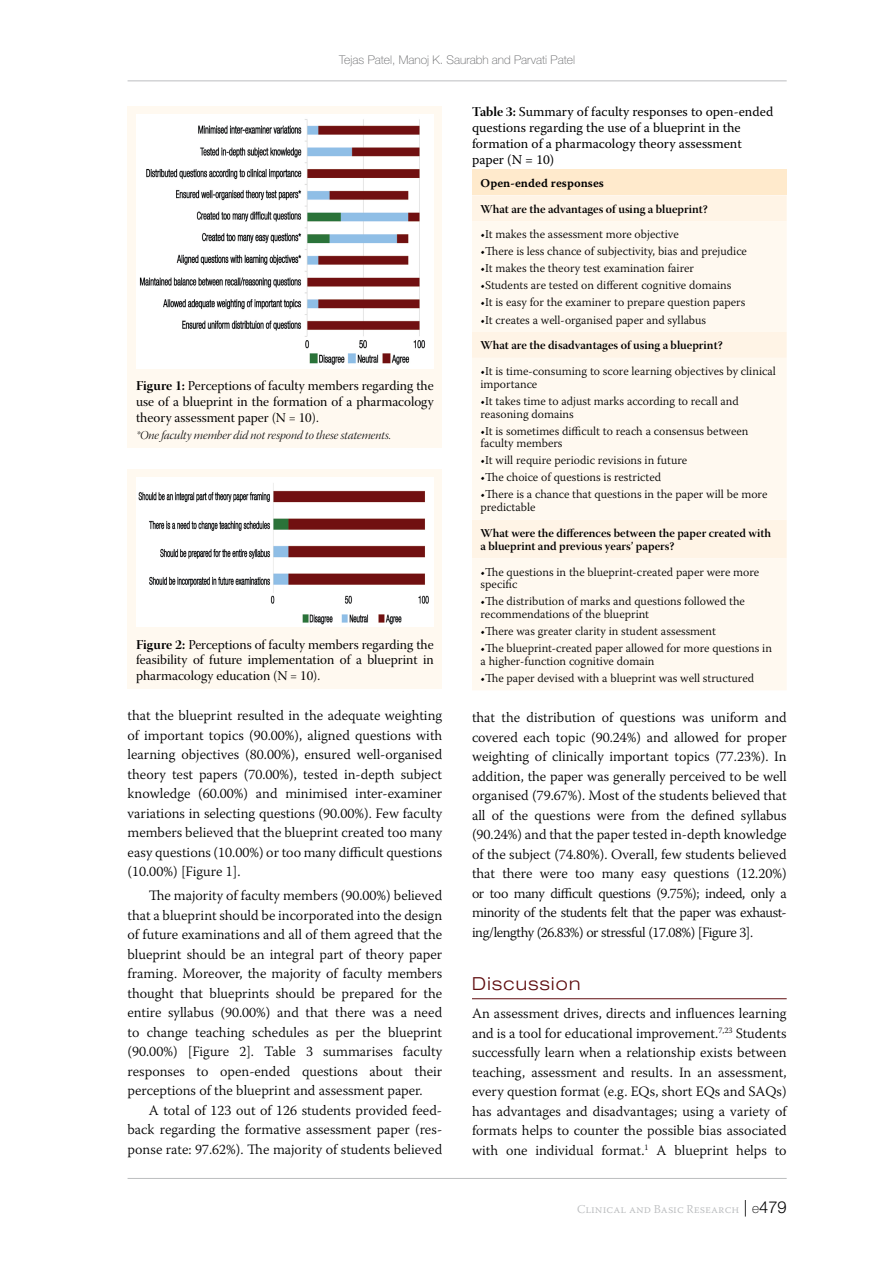
<style>
.page{position:relative;width:893px;height:1263px;background:#fff}
.page>*{position:absolute;margin:0;border:0;box-sizing:border-box;transform-origin:0 0}
.t1{font:300 expanded 18px "Helvetica Neue LT Pro";letter-spacing:.075em;color:#600e10}
.t2{font:300 14.25px/19.5px "Warnock Pro";color:#000;text-align:justify}
.t3{font:13.5px/15.8px "Warnock Pro Subh";color:#000;text-align:justify}
.t4{font:13.5px/15.8px "Warnock Pro";color:#000}
.t5{font:300 12px/12.8px "Warnock Pro";color:#000}
.t6{font:12px/12.8px "Warnock Pro Semibold Subh";color:#000}
.t7{font:12px "Warnock Pro Light It Disp";color:#000}
.t8{font:100 12px "Helvetica Neue LT Pro";color:#636466}
.t9{font:300 12px "Warnock Pro";color:#bcbec0}
.t10{font:12px "Warnock Pro Semibold Capt";color:#000}
.s1{font-family:"Warnock Pro Bold Disp"}
.s2{font-family:"Helvetica Neue LT Pro";font-size:16.5px;color:#000}
.s3{font-family:"Helvetica Neue LT Pro";font-weight:100;font-size:13.5px;color:#000}
</style>
<div class="page">
<hr style="left:128px;top:81px;width:659px;height:1px;background:#bcbec0">
<hr style="left:128px;top:1178px;width:659px;height:1px;background:#bcbec0">
<hr style="left:472px;top:998px;width:315px;height:1px;background:#600e10">
<div style="left:128px;top:106px;width:314px;height:341px;background:#fff9f0"></div>
<img style="left:136px;top:115px;width:298px;height:254px">
<div style="left:128px;top:469px;width:314px;height:219px;background:#fff9f0"></div>
<img style="left:136px;top:478px;width:298px;height:149px">
<div style="left:472px;top:169px;width:315px;height:26px;background:#ffeacc"></div>
<div style="left:472px;top:195px;width:315px;height:26px;background:#fff4e6"></div>
<svg style="left:472px;top:221px;width:315px;height:469px;fill:#fff9f0"></svg>
<p class="t8" style="left:339px;top:53px;width:237px">Tejas Patel, Manoj K. Saurabh and Parvati Patel</p>
<p class="t3" style="left:136px;top:380px;width:299px"><span class="s1">Figure 1:</span> Perceptions of faculty members regarding the use of a blueprint in the formation of a pharmacology theory assessment paper (N = 10).</p>
<p class="t7" style="left:136px;top:428px;width:257px">*One faculty member did not respond to these statements.</p>
<p class="t3" style="left:136px;top:638px;width:299px"><span class="s1">Figure 2:</span> Perceptions of faculty members regarding the feasibility of future implementation of a blueprint in pharmacology education (N = 10).</p>
<p class="t2" style="left:128px;top:706px;width:316px">that the blueprint resulted in the adequate weighting of important topics (90.00%), aligned questions with learning objectives (80.00%), ensured well-organised theory test papers (70.00%), tested in-depth subject knowledge (60.00%) and minimised inter-examiner variations in selecting questions (90.00%). Few faculty members believed that the blueprint created too many easy questions (10.00%) or too many difficult questions (10.00%) [Figure 1].</p>
<p class="t2" style="left:128px;top:885px;width:316px;text-indent:21px">The majority of faculty members (90.00%) believed that a blueprint should be incorporated into the design of future examinations and all of them agreed that the blueprint should be an integral part of theory paper framing. Moreover, the majority of faculty members thought that blueprints should be prepared for the entire syllabus (90.00%) and that there was a need to change teaching schedules as per the blueprint (90.00%) [Figure 2]. Table 3 summarises faculty responses to open-ended questions about their perceptions of the blueprint and assessment paper.</p>
<p class="t2" style="left:128px;top:1100px;width:316px;text-indent:21px">A total of 123 out of 126 students provided feed&shy;back regarding the formative assessment paper (res&shy;ponse rate: 97.62%). The majority of students believed</p>
<p class="t4" style="left:472px;top:104px;width:303px"><span class="s1">Table 3:</span> Summary of faculty responses to open-ended questions regarding the use of a blueprint in the formation of a pharmacology theory assessment paper (N = 10)</p>
<p class="t10" style="left:480px;top:176px;width:125px">Open-ended responses</p>
<p class="t6" style="left:480px;top:202px;width:229px">What are the advantages of using a blueprint?</p>
<p class="t5" style="left:480px;top:228px;width:200px">•It makes the assessment more objective</p>
<p class="t5" style="left:480px;top:245px;width:268px">•There is less chance of subjectivity, bias and prejudice</p>
<p class="t5" style="left:480px;top:262px;width:215px">•It makes the theory test examination fairer</p>
<p class="t5" style="left:480px;top:279px;width:252px">•Students are tested on different cognitive domains</p>
<p class="t5" style="left:480px;top:296px;width:266px">•It is easy for the examiner to prepare question papers</p>
<p class="t5" style="left:480px;top:313px;width:227px">•It creates a well-organised paper and syllabus</p>
<p class="t6" style="left:480px;top:339px;width:244px">What are the disadvantages of using a blueprint?</p>
<p class="t5" style="left:480px;top:365px;width:297px">•It is time-consuming to score learning objectives by clinical importance</p>
<p class="t5" style="left:480px;top:394px;width:260px">•It takes time to adjust marks according to recall and reasoning domains</p>
<p class="t5" style="left:480px;top:424px;width:269px">•It is sometimes difficult to reach a consensus between faculty members</p>
<p class="t5" style="left:480px;top:454px;width:208px">•It will require periodic revisions in future</p>
<p class="t5" style="left:480px;top:471px;width:182px">•The choice of questions is restricted</p>
<p class="t5" style="left:480px;top:488px;width:288px">•There is a chance that questions in the paper will be more predictable</p>
<p class="t6" style="left:480px;top:526px;width:292px">What were the differences between the paper created with a blueprint and previous years’ papers?</p>
<p class="t5" style="left:480px;top:565px;width:280px">•The questions in the blueprint-created paper were more specific</p>
<p class="t5" style="left:480px;top:595px;width:266px">•The distribution of marks and questions followed the recommendations of the blueprint</p>
<p class="t5" style="left:480px;top:624px;width:237px">•There was greater clarity in student assessment</p>
<p class="t5" style="left:480px;top:641px;width:293px">•The blueprint-created paper allowed for more questions in a higher-function cognitive domain</p>
<p class="t5" style="left:480px;top:671px;width:275px">•The paper devised with a blueprint was well structured</p>
<p class="t2" style="left:472px;top:707px;width:316px">that the distribution of questions was uniform and covered each topic (90.24%) and allowed for proper weighting of clinically important topics (77.23%). In addition, the paper was generally perceived to be well organised (79.67%). Most of the students believed that all of the questions were from the defined syllabus (90.24%) and that the paper tested in-depth knowledge of the subject (74.80%). Overall, few students believed that there were too many easy questions (12.20%) or too many difficult questions (9.75%); indeed, only a minority of the students felt that the paper was exhaust&shy;ing/lengthy (26.83%) or stressful (17.08%) [Figure 3].</p>
<p class="t1" style="left:472px;top:973px;width:110px">Discussion</p>
<p class="t2" style="left:472px;top:1003px;width:317px">An assessment drives, directs and influences learning and is a tool for educational improvement.<sup>7,23</sup> Students successfully learn when a relationship exists between teaching, assessment and results. In an assessment, every question format (e.g. EQs, short EQs and SAQs) has advantages and disadvantages; using a variety of formats helps to counter the possible bias associated with one individual format.<sup>1</sup> A blueprint helps to</p>
<p class="t9" style="left:577px;top:1201px;width:211px">Clinical and Basic Research <span class="s2">|</span> <span class="s3">e</span><span class="s2">479</span></p>
</div>
